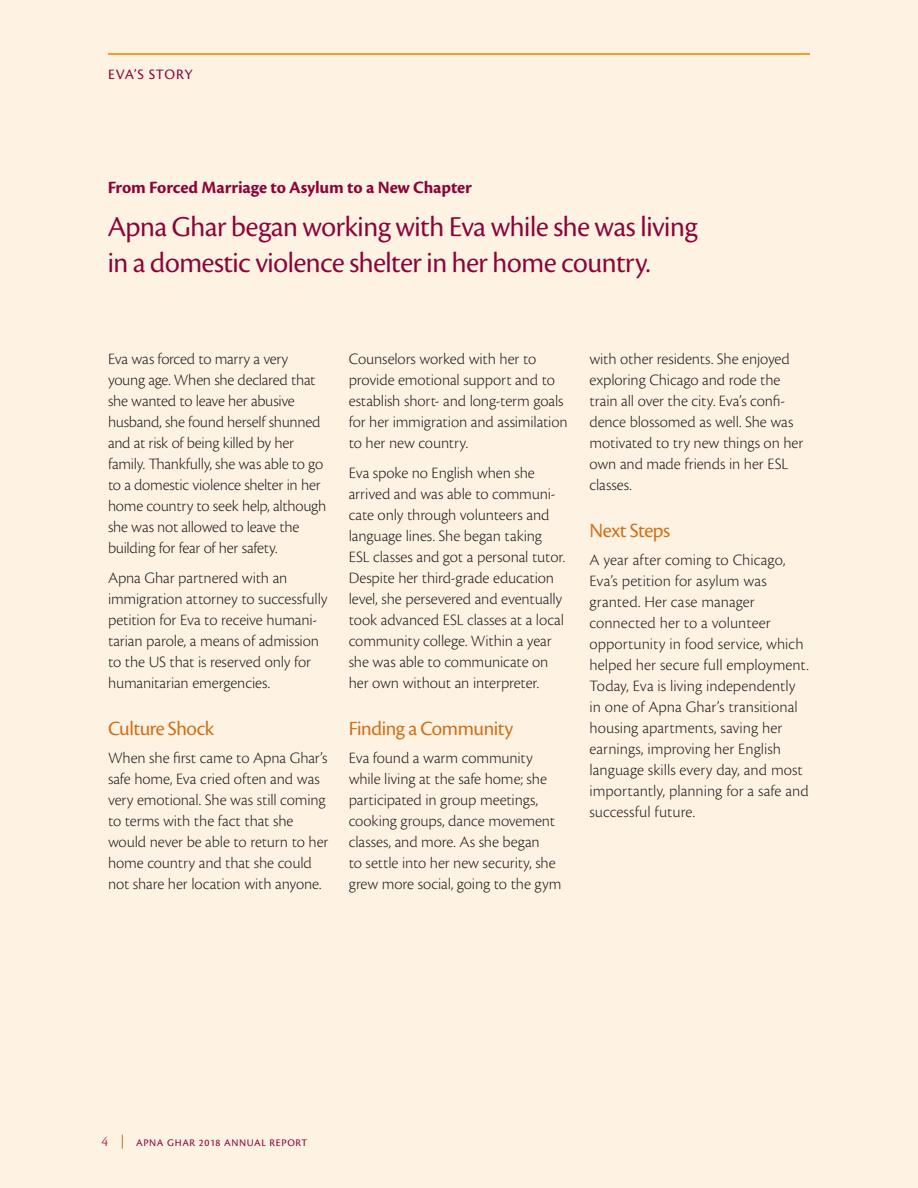
<style>
.page{position:relative;width:918px;height:1188px;background:#fef3e3}
.page>*{position:absolute;margin:0;border:0;box-sizing:border-box;transform-origin:0 0}
.Heading_1{font:30px/36px "Cronos Pro Disp";letter-spacing:-.01em;color:#8b0339}
.heading_2{font:21px "Cronos Pro Subh";letter-spacing:-.02em;color:#d06f18}
.Heading_1-2{font:700 18px "Cronos Pro";letter-spacing:-.01em;color:#8b0339}
.paragraph_style{font:300 16.5px/21px "Cronos Pro";letter-spacing:-.005em;color:#231f20}
.page_heading{font:15px "Cronos Pro";letter-spacing:.04em;color:#8b0339}
.t1{font:300 15px "Cronos Pro";color:#8b0339}
.t2{font:10.5px "Cronos Pro Capt";letter-spacing:.06em;color:#8b0339}
</style>
<div class="page">
<svg style="left:122px;top:1135px;width:1px;height:14px"></svg>
<hr style="left:108px;top:53px;width:702px;height:2px;background:#f7971d">
<p class="page_heading" style="left:108px;top:66px;width:86px">EVA’S STORY</p>
<p class="Heading_1-2" style="left:108px;top:177px;width:366px">From Forced Marriage to Asylum to a New Chapter</p>
<p class="Heading_1" style="left:108px;top:209px;width:591px">Apna Ghar began working with Eva while she was living in a domestic violence shelter in her home country.</p>
<p class="paragraph_style" style="left:108px;top:348px;width:220px">Eva was forced to marry a very young age. When she declared that she wanted to leave her abusive husband, she found herself shunned and at risk of being killed by her family. Thankfully, she was able to go to a domestic violence shelter in her home country to seek help, although she was not allowed to leave the building for fear of her safety.</p>
<p class="paragraph_style" style="left:108px;top:567px;width:221px">Apna Ghar partnered with an immigration attorney to successfully petition for Eva to receive humani&shy;tarian parole, a means of admission to the US that is reserved only for humanitarian emergencies.</p>
<p class="heading_2" style="left:108px;top:716px;width:108px">Culture Shock</p>
<p class="paragraph_style" style="left:108px;top:747px;width:222px">When she first came to Apna Ghar’s safe home, Eva cried often and was very emotional. She was still coming to terms with the fact that she would never be able to return to her home country and that she could not share her location with anyone.</p>
<p class="paragraph_style" style="left:349px;top:348px;width:221px">Counselors worked with her to provide emotional support and to establish short- and long-term goals for her immigration and assimilation to her new country.</p>
<p class="paragraph_style" style="left:349px;top:462px;width:218px">Eva spoke no English when she arrived and was able to communi&shy;cate only through volunteers and language lines. She began taking ESL classes and got a personal tutor.<br>Despite her third-grade education level, she persevered and eventually took advanced ESL classes at a local community college. Within a year she was able to communicate on her own without an interpreter.</p>
<p class="heading_2" style="left:349px;top:716px;width:166px">Finding a Community</p>
<p class="paragraph_style" style="left:349px;top:747px;width:214px">Eva found a warm community while living at the safe home; she participated in group meetings, cooking groups, dance movement classes, and more. As she began<br>to settle into her new security, she grew more social, going to the gym</p>
<p class="paragraph_style" style="left:590px;top:348px;width:215px">with other residents. She enjoyed exploring Chicago and rode the train all over the city. Eva’s confi&shy;dence blossomed as well. She was motivated to try new things on her own and made friends in her ESL classes.</p>
<p class="heading_2" style="left:590px;top:519px;width:82px">Next Steps</p>
<p class="paragraph_style" style="left:590px;top:549px;width:221px">A year after coming to Chicago,<br>Eva’s petition for asylum was granted. Her case manager connected her to a volunteer opportunity in food service, which helped her secure full employment.<br>Today, Eva is living independently in one of Apna Ghar’s transitional housing apartments, saving her earnings, improving her English language skills every day, and most importantly, planning for a safe and successful future.</p>
<p class="t1" style="left:101px;top:1132px;width:8px">4</p>
<p class="t2" style="left:136px;top:1136px;width:173px">APNA GHAR 2018 ANNUAL REPORT</p>
</div>
